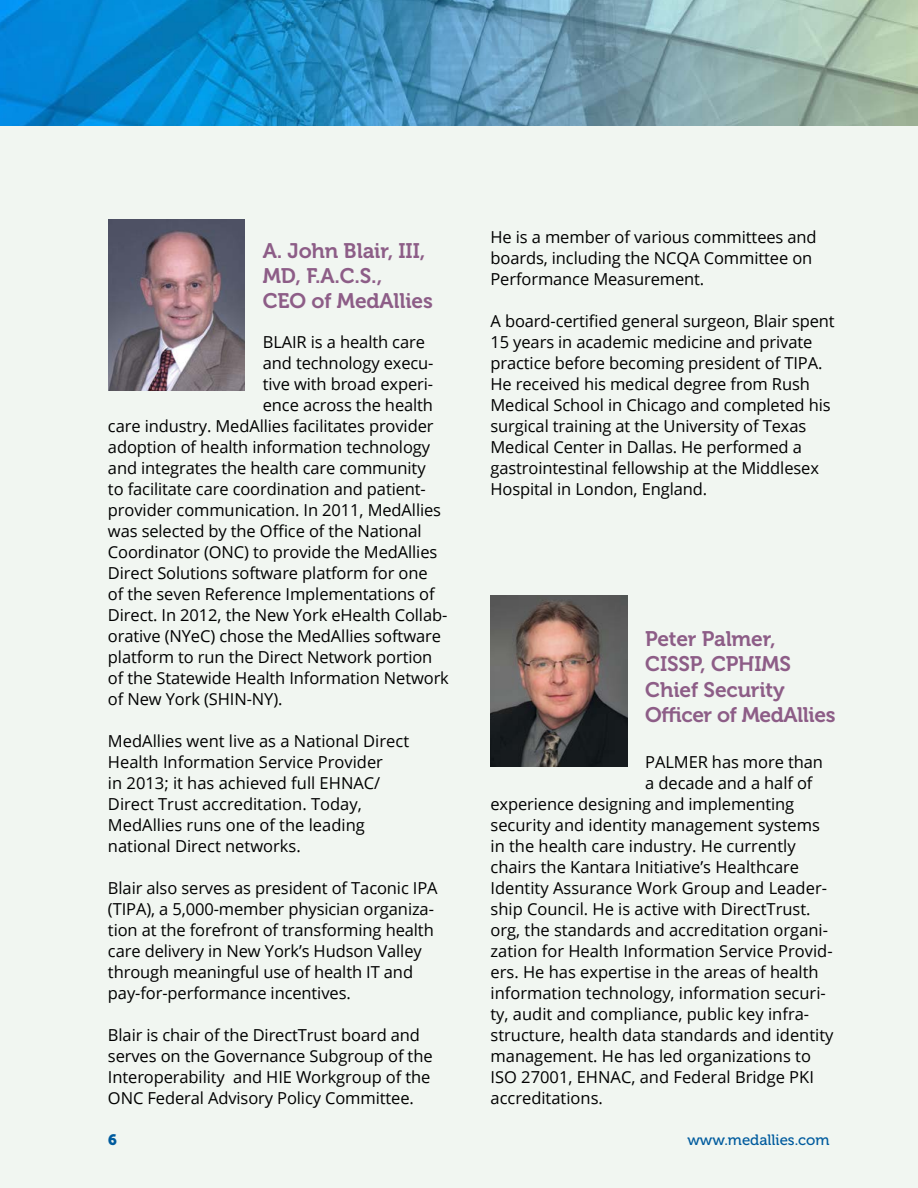
<style>
.page{position:relative;width:918px;height:1188px;background:#fff}
.page>*{position:absolute;margin:0;border:0;box-sizing:border-box;transform-origin:0 0}
.t1{font:21px/25.2px "Museo 700";letter-spacing:-.005em;color:#8d5d87}
.t2{font:16.5px/21px "Open Sans";letter-spacing:-.005em;color:#000}
.t3{font:15px "Museo 500";color:#005b9e}
.t4{font:15px "Museo 900";color:#005b9e}
</style>
<div class="page">
<div style="left:0;top:113px;width:918px;height:1075px;background:#f1f6f1"></div>
<img style="left:490px;top:596px;width:137px;height:170px">
<img style="left:108px;top:220px;width:137px;height:171px">
<img style="left:0;top:0;width:918px;height:126px">
<p class="t1" style="left:263px;top:238px;width:172px">A. John Blair, III,<br>MD, F.A.C.S.,<br>CEO of MedAllies</p>
<p class="t2" style="left:263px;top:331px;width:164px">BLAIR is a health care</p>
<p class="t2" style="left:263px;top:352px;width:172px">and technology execu-</p>
<p class="t2" style="left:263px;top:373px;width:172px">tive with broad experi-</p>
<p class="t2" style="left:263px;top:394px;width:172px">ence across the health</p>
<p class="t2" style="left:108px;top:415px;width:327px">care industry. MedAllies facilitates provider</p>
<p class="t2" style="left:108px;top:436px;width:324px">adoption of health information technology</p>
<p class="t2" style="left:108px;top:457px;width:319px">and integrates the health care community</p>
<p class="t2" style="left:108px;top:478px;width:319px">to facilitate care coordination and patient-</p>
<p class="t2" style="left:108px;top:499px;width:335px">provider communication. In 2011, MedAllies</p>
<p class="t2" style="left:108px;top:520px;width:315px">was selected by the Office of the National</p>
<p class="t2" style="left:108px;top:541px;width:331px">Coordinator (ONC) to provide the MedAllies</p>
<p class="t2" style="left:108px;top:562px;width:321px">Direct Solutions software platform for one</p>
<p class="t2" style="left:108px;top:583px;width:328px">of the seven Reference Implementations of</p>
<p class="t2" style="left:108px;top:604px;width:341px">Direct. In 2012, the New York eHealth Collab-</p>
<p class="t2" style="left:108px;top:625px;width:335px">orative (NYeC) chose the MedAllies software</p>
<p class="t2" style="left:108px;top:646px;width:326px">platform to run the Direct Network portion</p>
<p class="t2" style="left:108px;top:667px;width:342px">of the Statewide Health Information Network</p>
<p class="t2" style="left:108px;top:688px;width:176px">of New York (SHIN-NY).</p>
<p class="t2" style="left:108px;top:730px;width:303px">MedAllies went live as a National Direct Health Information Service Provider<br>in 2013; it has achieved full EHNAC/ Direct Trust accreditation. Today, MedAllies runs one of the leading national Direct networks.</p>
<p class="t2" style="left:108px;top:877px;width:331px">Blair also serves as president of Taconic IPA (TIPA), a 5,000-member physician organiza&shy;tion at the forefront of transforming health care delivery in New York’s Hudson Valley through meaningful use of health IT and pay-for-performance incentives.</p>
<p class="t2" style="left:108px;top:1024px;width:326px">Blair is chair of the DirectTrust board and serves on the Governance Subgroup of the Interoperability and HIE Workgroup of the ONC Federal Advisory Policy Committee.</p>
<p class="t2" style="left:490px;top:226px;width:328px">He is a member of various committees and boards, including the NCQA Committee on<br>Performance Measurement.</p>
<p class="t2" style="left:490px;top:310px;width:346px">A board-certified general surgeon, Blair spent 15 years in academic medicine and private practice before becoming president of TIPA.<br>He received his medical degree from Rush Medical School in Chicago and completed his surgical training at the University of Texas Medical Center in Dallas. He performed a gastrointestinal fellowship at the Middlesex Hospital in London, England.</p>
<p class="t1" style="left:645px;top:627px;width:192px">Peter Palmer,<br>CISSP, CPHIMS<br>Chief Security<br>Officer of MedAllies</p>
<p class="t2" style="left:645px;top:751px;width:179px">PALMER has more than</p>
<p class="t2" style="left:645px;top:772px;width:169px">a decade and a half of</p>
<p class="t2" style="left:490px;top:793px;width:305px">experience designing and implementing</p>
<p class="t2" style="left:490px;top:814px;width:331px">security and identity management systems</p>
<p class="t2" style="left:490px;top:835px;width:307px">in the health care industry. He currently</p>
<p class="t2" style="left:490px;top:856px;width:310px">chairs the Kantara Initiative’s Healthcare</p>
<p class="t2" style="left:490px;top:877px;width:338px">Identity Assurance Work Group and Leader-</p>
<p class="t2" style="left:490px;top:898px;width:322px">ship Council. He is active with DirectTrust.</p>
<p class="t2" style="left:490px;top:919px;width:339px">org, the standards and accreditation organi-</p>
<p class="t2" style="left:490px;top:940px;width:344px">zation for Health Information Service Provid-</p>
<p class="t2" style="left:490px;top:961px;width:330px">ers. He has expertise in the areas of health</p>
<p class="t2" style="left:490px;top:982px;width:337px">information technology, information securi-</p>
<p class="t2" style="left:490px;top:1003px;width:320px">ty, audit and compliance, public key infra-</p>
<p class="t2" style="left:490px;top:1024px;width:345px">structure, health data standards and identity</p>
<p class="t2" style="left:490px;top:1045px;width:322px">management. He has led organizations to</p>
<p class="t2" style="left:490px;top:1066px;width:325px">ISO 27001, EHNAC, and Federal Bridge PKI</p>
<p class="t2" style="left:490px;top:1087px;width:114px">accreditations.</p>
<p class="t4" style="left:108px;top:1131px;width:10px">6</p>
<p class="t3" style="left:687px;top:1132px;width:144px">www.medallies.com</p>
</div>
